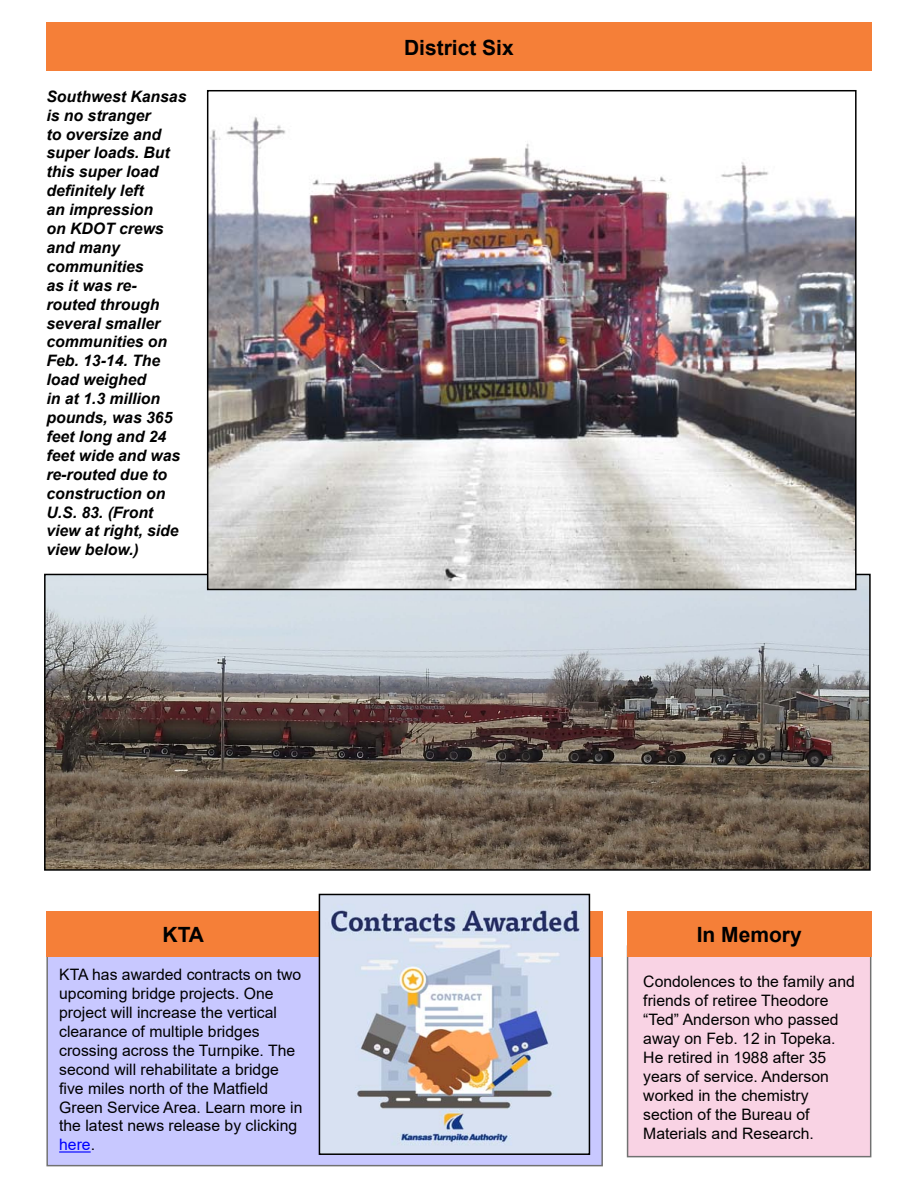
<style>
.page{position:relative;width:918px;height:1188px;background:#fff}
.page>*{position:absolute;margin:0;border:0;box-sizing:border-box;transform-origin:0 0}
.t1{font:700 21px "Arial";color:#000}
.t2{font:15.75px/18.9px "Arial";color:#000}
.t3{font:italic 700 15.75px/18.9px "Arial";color:#000}
.s1{color:#00f}
</style>
<div class="page">
<div style="left:627px;top:945px;width:244px;height:212px;background:#f9d3e4"></div>
<img style="left:47px;top:577px;width:821px;height:291px">
<img style="left:210px;top:117px;width:644px;height:470px">
<div style="left:207px;top:90px;width:650px;height:500px;border:2px solid #000"></div>
<div style="left:46px;top:23px;width:826px;height:48px;background:#f57f38"></div>
<div style="left:627px;top:911px;width:244px;height:46px;background:#f57f38"></div>
<div style="left:46px;top:945px;width:557px;height:221px;background:#c8c8ff"></div>
<div style="left:46px;top:911px;width:557px;height:46px;background:#f57f38"></div>
<img style="left:322px;top:897px;width:265px;height:255px">
<div style="left:319px;top:894px;width:271px;height:261px;border:2px solid #000"></div>
<hr style="left:59px;top:1151px;width:32px;height:2px;background:#00f">
<p class="t3" style="left:46px;top:87px;width:142px">Southwest Kansas is no stranger<br>to oversize and super loads. But this super load definitely left<br>an impression<br>on KDOT crews and many communities<br>as it was re&shy;routed through several smaller communities on<br>Feb. 13-14. The load weighed<br>in at 1.3 million pounds, was 365 feet long and 24 feet wide and was re-routed due to construction on<br>U.S. 83. (Front view at right, side view below.)</p>
<h1 class="t1" style="left:404px;top:32px;width:111px">District Six</h1>
<h1 class="t1" style="left:163px;top:920px;width:43px">KTA</h1>
<h1 class="t1" style="left:697px;top:920px;width:107px">In Memory</h1>
<p class="t2" style="left:59px;top:965px;width:245px">KTA has awarded contracts on two upcoming bridge projects. One project will increase the vertical clearance of multiple bridges crossing across the Turnpike. The second will rehabilitate a bridge five miles north of the Matfield<br>Green Service Area. Learn more in the latest news release by clicking <span class="s1">here</span>.</p>
<p class="t2" style="left:643px;top:972px;width:213px">Condolences to the family and friends of retiree Theodore “Ted” Anderson who passed away on Feb. 12 in Topeka.<br>He retired in 1988 after 35 years of service. Anderson worked in the chemistry section of the Bureau of<br>Materials and Research.</p>
</div>
